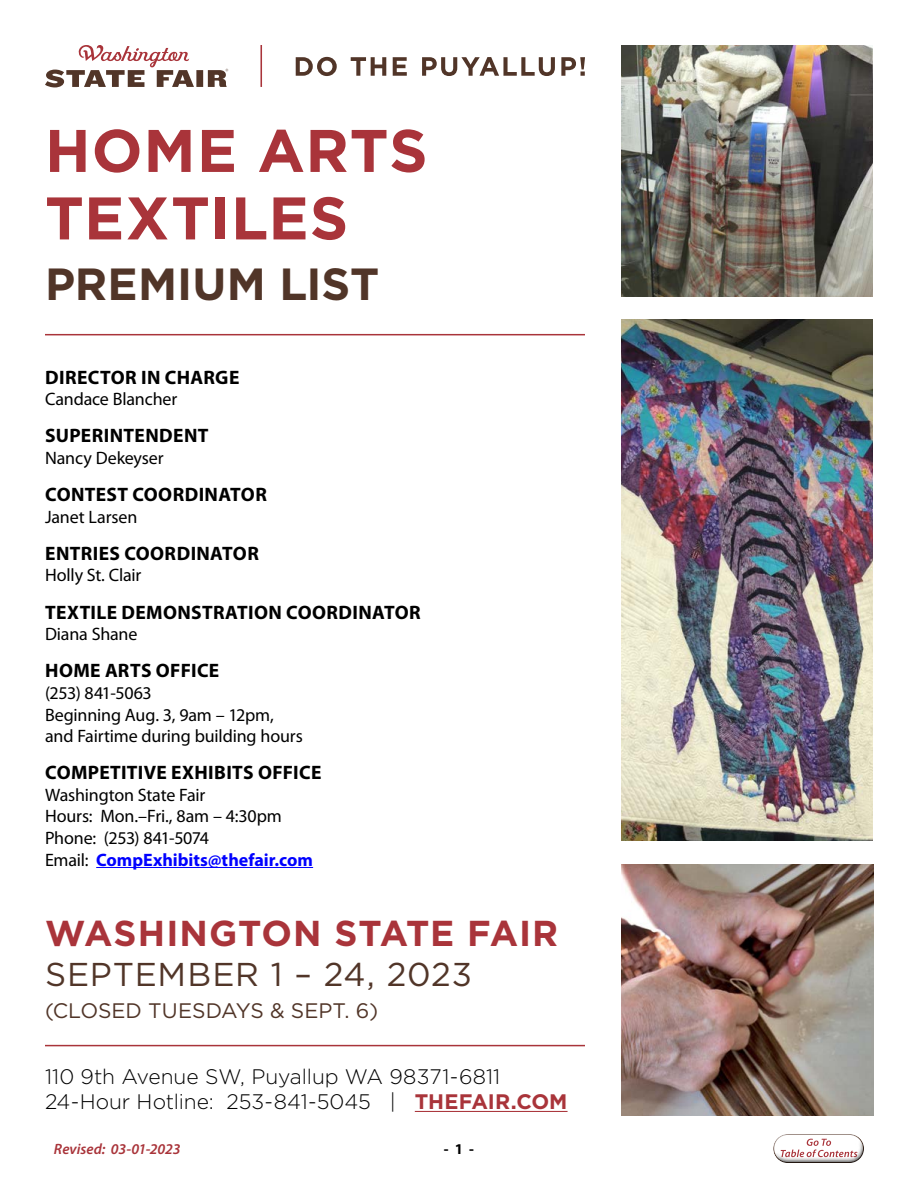
<style>
.page{position:relative;width:918px;height:1188px;background:#fff}
.page>*{position:absolute;margin:0;border:0;box-sizing:border-box;transform-origin:0 0}
.t1{font:700 60px/67.5px "Gotham";letter-spacing:.015em;color:#a9343a}
.t2{font:700 45px "Gotham";color:#513528}
.t3{font:700 36px "Gotham";letter-spacing:.025em;color:#a9343a}
.t4{font:33px "Gotham";letter-spacing:.02em;color:#513528}
.t5{font:300 21px/25.5px "Gotham";letter-spacing:-.005em;color:#000}
.t6{font:21px "Gotham";letter-spacing:-.005em;color:#513528}
.t7{font:700 19.5px "Myriad Pro";letter-spacing:.02em;color:#000}
.t8{font:18px/21.6px "Myriad Pro";letter-spacing:-.01em;color:#000}
.t9{font:italic 600 15px "Myriad Pro";letter-spacing:-.005em;color:#a9343a}
.t10{font:700 15px "Myriad Pro";color:#000}
.s1{font-weight:700;color:#00f}
.s2{font-weight:700;color:#a9343a}
</style>
<div class="page">
<div style="left:769px;top:1136px;width:102px;height:33px;background:#000;opacity:.75"></div>
<hr style="left:45px;top:1045px;width:540px;height:1px;background:#a9343a">
<hr style="left:415px;top:1111px;width:153px;height:1px;background:#a9343a">
<svg style="left:260px;top:45px;width:2px;height:42px"></svg>
<svg style="left:296px;top:57px;width:41px;height:19px"></svg>
<svg style="left:351px;top:57px;width:35px;height:19px"></svg>
<svg style="left:393px;top:57px;width:14px;height:19px"></svg>
<svg style="left:422px;top:57px;width:133px;height:19px"></svg>
<svg style="left:561px;top:57px;width:24px;height:19px"></svg>
<svg style="left:45px;top:45px;width:183px;height:42px"></svg>
<hr style="left:45px;top:334px;width:540px;height:1px;background:#a9343a">
<hr style="left:96px;top:867px;width:217px;height:1px;background:#00f">
<img style="left:621px;top:320px;width:252px;height:521px">
<img style="left:621px;top:864px;width:252px;height:251px">
<img style="left:621px;top:45px;width:252px;height:252px">
<h1 class="t1" style="left:45px;top:117px;width:384px">HOME ARTS<br>TEXTILES</h1>
<h2 class="t2" style="left:45px;top:254px;width:336px">PREMIUM LIST</h2>
<p class="t7" style="left:45px;top:364px;width:196px">DIRECTOR IN CHARGE</p>
<p class="t8" style="left:45px;top:388px;width:134px">Candace Blancher</p>
<p class="t7" style="left:45px;top:423px;width:165px">SUPERINTENDENT</p>
<p class="t8" style="left:45px;top:447px;width:120px">Nancy Dekeyser</p>
<p class="t7" style="left:45px;top:482px;width:223px">CONTEST COORDINATOR</p>
<p class="t8" style="left:45px;top:506px;width:94px">Janet Larsen</p>
<p class="t7" style="left:45px;top:541px;width:215px">ENTRIES COORDINATOR</p>
<p class="t8" style="left:45px;top:564px;width:98px">Holly St. Clair</p>
<p class="t7" style="left:45px;top:599px;width:377px">TEXTILE DEMONSTRATION COORDINATOR</p>
<p class="t8" style="left:45px;top:623px;width:94px">Diana Shane</p>
<p class="t7" style="left:45px;top:658px;width:176px">HOME ARTS OFFICE</p>
<p class="t8" style="left:45px;top:682px;width:259px">(253) 841-5063<br>Beginning Aug. 3, 9am – 12pm, and Fairtime during building hours</p>
<p class="t7" style="left:45px;top:760px;width:278px">COMPETITIVE EXHIBITS OFFICE</p>
<p class="t8" style="left:45px;top:784px;width:270px">Washington State Fair<br>Hours: Mon.–Fri., 8am – 4:30pm<br>Phone: (253) 841-5074<br>Email: <span class="s1">CompExhibits@thefair.com</span></p>
<h3 class="t3" style="left:45px;top:910px;width:515px">WASHINGTON STATE FAIR</h3>
<h3 class="t4" style="left:45px;top:953px;width:429px">SEPTEMBER 1 – 24, 2023</h3>
<p class="t6" style="left:45px;top:997px;width:335px">(CLOSED TUESDAYS &amp; SEPT. 6)</p>
<p class="t5" style="left:45px;top:1063px;width:524px">110 9th Avenue SW, Puyallup WA 98371-6811<br>24-Hour Hotline: 253-841-5045 | <span class="s2">THEFAIR.COM</span></p>
<p class="t9" style="left:54px;top:1139px;width:128px">Revised: 03-01-2023</p>
<p class="t10" style="left:444px;top:1139px;width:32px">- 1 -</p>
</div>
